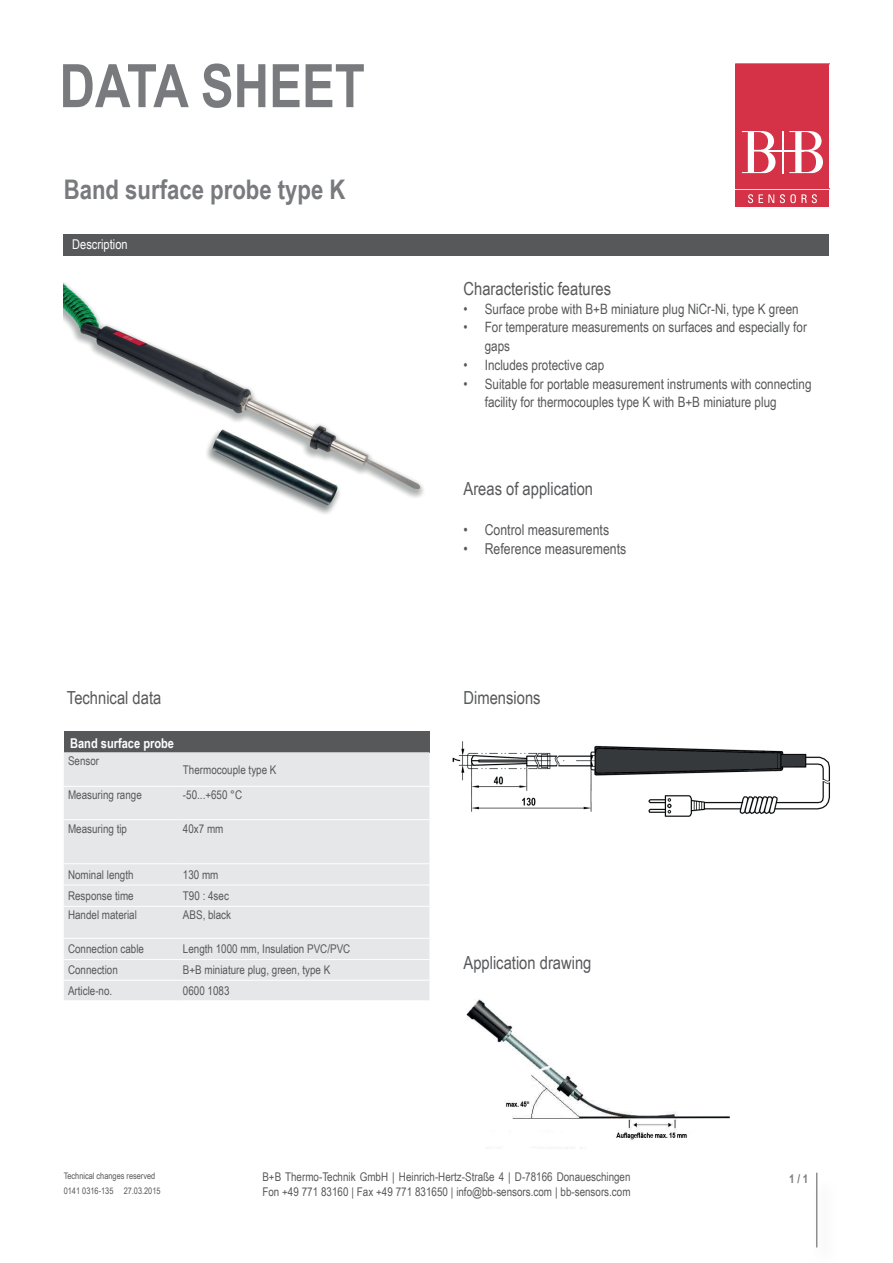
<style>
.page{position:relative;width:893px;height:1263px;background:#fff}
.page>*{position:absolute;margin:0;border:0;box-sizing:border-box;transform-origin:0 0}
.t1{font:700 60px "Arial Narrow";color:#787a7d}
.t2{font:700 27px "Arial Narrow";color:#787a7d}
.t3{font:18px "Arial Narrow";color:#57585a}
.t4{font:15px "Arial Narrow";color:#57585a}
.t5{font:14.25px/18.8px "Arial Narrow";color:#57585a}
.t6{font:700 13.5px "Arial Narrow";color:#fff}
.t7{font:13.5px "Arial Narrow";color:#fff}
.t8{font:12px/14.4px "Arial Narrow";color:#57585a}
.t9{font:700 12px "Arial Narrow";color:#787a7d}
.t10{font:9px/15px "Arial Narrow";color:#57585a}
</style>
<div class="page">
<div style="left:64px;top:234px;width:765px;height:21px;background:#57585a"></div>
<div style="left:64px;top:731px;width:365px;height:21px;background:#57585a"></div>
<div style="left:64px;top:752px;width:365px;height:248px;background:#e6e7e9"></div>
<hr style="left:64px;top:786px;width:115px;height:1px;background:#fff">
<hr style="left:179px;top:786px;width:250px;height:1px;background:#fff">
<hr style="left:64px;top:819px;width:115px;height:1px;background:#fff">
<hr style="left:64px;top:863px;width:115px;height:1px;background:#fff">
<hr style="left:64px;top:938px;width:115px;height:1px;background:#fff">
<hr style="left:179px;top:938px;width:250px;height:1px;background:#fff">
<hr style="left:64px;top:959px;width:115px;height:1px;background:#fff">
<hr style="left:179px;top:959px;width:250px;height:1px;background:#fff">
<hr style="left:64px;top:980px;width:115px;height:1px;background:#fff">
<hr style="left:179px;top:980px;width:250px;height:1px;background:#fff">
<hr style="left:64px;top:885px;width:115px;height:1px;background:#fff">
<hr style="left:179px;top:885px;width:250px;height:1px;background:#fff">
<hr style="left:64px;top:906px;width:115px;height:1px;background:#fff">
<hr style="left:179px;top:906px;width:250px;height:1px;background:#fff">
<hr style="left:179px;top:819px;width:250px;height:1px;background:#fff">
<hr style="left:179px;top:863px;width:250px;height:1px;background:#fff">
<img style="left:64px;top:282px;width:360px;height:232px">
<img style="left:466px;top:999px;width:264px;height:150px">
<img style="left:452px;top:741px;width:378px;height:76px">
<div style="left:736px;top:190px;width:93px;height:17px;background:#d63247"></div>
<svg style="left:736px;top:64px;width:93px;height:139px"></svg>
<hr style="left:816px;top:1172px;width:1px;height:75px;background:#57585a">
<h1 class="t1" style="left:60px;top:41px;width:307px">DATA SHEET</h1>
<h2 class="t2" style="left:64px;top:169px;width:283px">Band surface probe type K</h2>
<p class="t7" style="left:72px;top:235px;width:57px">Description</p>
<h3 class="t3" style="left:67px;top:685px;width:96px">Technical data</h3>
<p class="t6" style="left:70px;top:733px;width:105px">Band surface probe</p>
<p class="t8" style="left:68px;top:753px;width:33px">Sensor</p>
<p class="t8" style="left:183px;top:762px;width:95px">Thermocouple type K</p>
<p class="t8" style="left:68px;top:787px;width:75px">Measuring range</p>
<p class="t8" style="left:183px;top:787px;width:61px">-50...+650 °C</p>
<p class="t8" style="left:68px;top:821px;width:61px">Measuring tip</p>
<p class="t8" style="left:183px;top:821px;width:42px">40x7 mm</p>
<p class="t8" style="left:68px;top:867px;width:67px">Nominal length</p>
<p class="t8" style="left:183px;top:867px;width:37px">130 mm</p>
<p class="t8" style="left:68px;top:888px;width:67px">Response time</p>
<p class="t8" style="left:183px;top:888px;width:47px">T90 : 4sec</p>
<p class="t8" style="left:68px;top:907px;width:70px">Handel material</p>
<p class="t8" style="left:183px;top:907px;width:50px">ABS, black</p>
<p class="t8" style="left:68px;top:941px;width:78px">Connection cable</p>
<p class="t8" style="left:183px;top:941px;width:169px">Length 1000 mm, Insulation PVC/PVC</p>
<p class="t8" style="left:68px;top:962px;width:51px">Connection</p>
<p class="t8" style="left:183px;top:962px;width:149px">B+B miniature plug, green, type K</p>
<p class="t8" style="left:68px;top:983px;width:46px">Article-no.</p>
<p class="t8" style="left:183px;top:983px;width:48px">0600 1083</p>
<h3 class="t3" style="left:463px;top:275px;width:149px">Characteristic features</h3>
<p class="t5" style="left:463px;top:299px;width:337px">• Surface probe with B+B miniature plug NiCr-Ni, type K green</p>
<p class="t5" style="left:485px;top:317px;width:324px;text-indent:-21px">• For temperature measurements on surfaces and especially for gaps</p>
<p class="t5" style="left:463px;top:355px;width:142px">• Includes protective cap</p>
<p class="t5" style="left:485px;top:374px;width:328px;text-indent:-21px">• Suitable for portable measurement instruments with connecting facility for thermocouples type K with B+B miniature plug</p>
<h3 class="t3" style="left:463px;top:475px;width:131px">Areas of application</h3>
<p class="t4" style="left:463px;top:519px;width:147px">• Control measurements</p>
<p class="t4" style="left:463px;top:537px;width:164px">• Reference measurements</p>
<h3 class="t3" style="left:463px;top:685px;width:79px">Dimensions</h3>
<h3 class="t3" style="left:463px;top:949px;width:129px">Application drawing</h3>
<p class="t10" style="left:64px;top:1168px;width:98px">Technical changes reserved<br>0141 0316-135 27.03.2015</p>
<p class="t8" style="left:262px;top:1169px;width:370px">B+B Thermo-Technik GmbH | Heinrich-Hertz-Straße 4 | D-78166 Donaueschingen<br>Fon +49 771 83160 | Fax +49 771 831650 | info@bb-sensors.com | bb-sensors.com</p>
<p class="t9" style="left:789px;top:1170px;width:21px">1 / 1</p>
</div>
